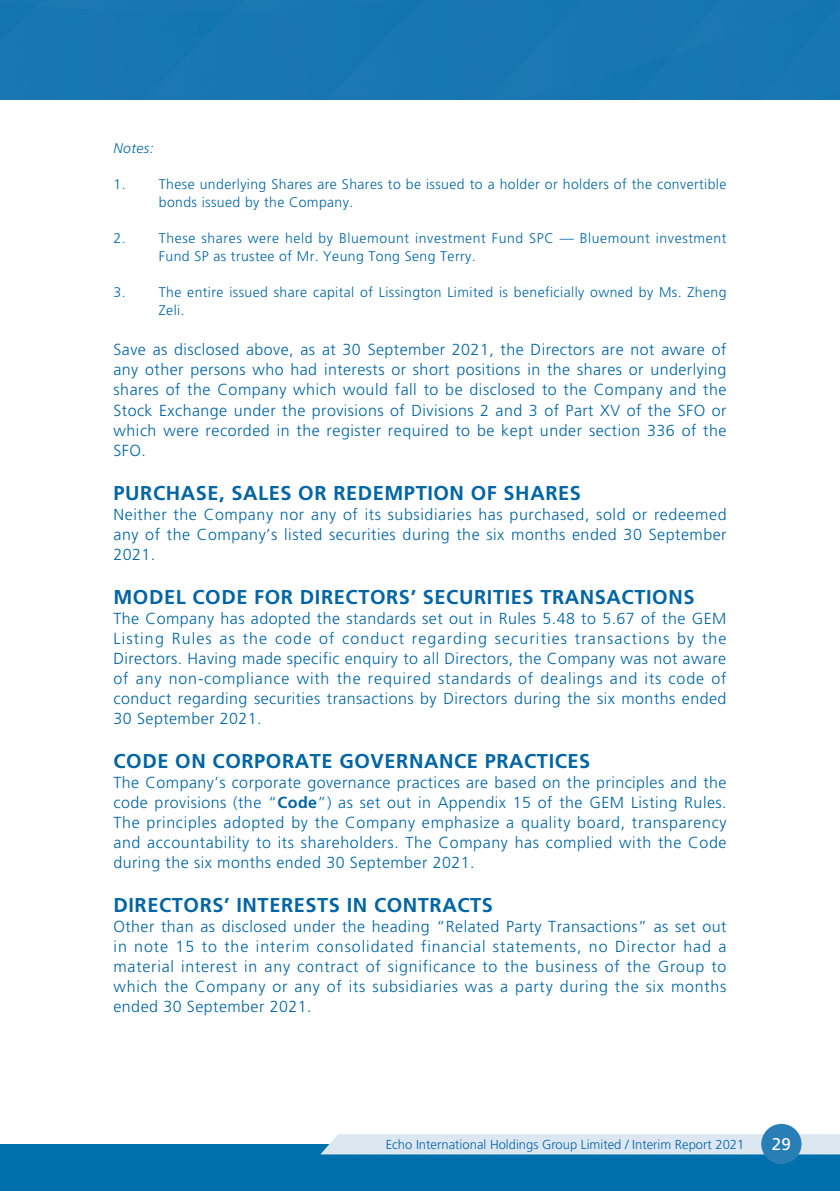
<style>
.page{position:relative;width:840px;height:1191px;background:#fff}
.page>*{position:absolute;margin:0;border:0;box-sizing:border-box;transform-origin:0 0}
._01_H1{font:700 20px "Frutiger LT Std";letter-spacing:.03em;color:#0065a4}
.t1{font:17px "Frutiger LT Std";color:#fff}
._00_txt{font:300 16px/20px "Frutiger LT Std";letter-spacing:.03em;color:#0065a4;text-align:justify}
._06_Notes{font:300 14px/18px "Frutiger LT Std";letter-spacing:.03em;color:#0065a4}
._06_Notes-2{font:italic 300 14px "Frutiger LT Std";letter-spacing:.03em;color:#0065a4}
.t2{font:300 13px "Frutiger LT Std";color:#0065a4}
.s1{font-weight:700}
</style>
<div class="page">
<img style="left:0;top:0;width:839px;height:1191px">
<div style="left:0;top:101px;width:839px;height:1043px;background:#fff"></div>
<div style="left:320px;top:1134px;width:519px;height:20px;background:#dde7f2"></div>
<div style="left:760px;top:1123px;width:41px;height:41px;background:#2a7eb6;border-radius:50%"></div>
<p class="_06_Notes-2" style="left:113px;top:140px;width:42px">Notes:</p>
<p class="_06_Notes" style="left:159px;top:176px;width:568px;text-indent:-45px">1. These underlying Shares are Shares to be issued to a holder or holders of the convertible bonds issued by the Company.</p>
<p class="_06_Notes" style="left:159px;top:230px;width:568px;text-indent:-45px">2. These shares were held by Bluemount investment Fund SPC — Bluemount investment<br>Fund SP as trustee of Mr. Yeung Tong Seng Terry.</p>
<p class="_06_Notes" style="left:159px;top:284px;width:568px;text-indent:-45px">3. The entire issued share capital of Lissington Limited is beneficially owned by Ms. Zheng<br>Zeli.</p>
<p class="_00_txt" style="left:113px;top:340px;width:614px">Save as disclosed above, as at 30 September 2021, the Directors are not aware of any other persons who had interests or short positions in the shares or underlying shares of the Company which would fall to be disclosed to the Company and the Stock Exchange under the provisions of Divisions 2 and 3 of Part XV of the SFO or which were recorded in the register required to be kept under section 336 of the SFO.</p>
<p class="_01_H1" style="left:113px;top:481px;width:468px">PURCHASE, SALES OR REDEMPTION OF SHARES</p>
<p class="_00_txt" style="left:113px;top:504px;width:614px">Neither the Company nor any of its subsidiaries has purchased, sold or redeemed any of the Company’s listed securities during the six months ended 30 September 2021.</p>
<p class="_01_H1" style="left:113px;top:585px;width:582px">MODEL CODE FOR DIRECTORS’ SECURITIES TRANSACTIONS</p>
<p class="_00_txt" style="left:113px;top:608px;width:614px">The Company has adopted the standards set out in Rules 5.48 to 5.67 of the GEM Listing Rules as the code of conduct regarding securities transactions by the Directors. Having made specific enquiry to all Directors, the Company was not aware of any non-compliance with the required standards of dealings and its code of conduct regarding securities transactions by Directors during the six months ended 30 September 2021.</p>
<p class="_01_H1" style="left:113px;top:749px;width:478px">CODE ON CORPORATE GOVERNANCE PRACTICES</p>
<p class="_00_txt" style="left:113px;top:772px;width:614px">The Company’s corporate governance practices are based on the principles and the code provisions (the “<span class="s1">Code</span>”) as set out in Appendix 15 of the GEM Listing Rules.<br>The principles adopted by the Company emphasize a quality board, transparency and accountability to its shareholders. The Company has complied with the Code during the six months ended 30 September 2021.</p>
<p class="_01_H1" style="left:113px;top:893px;width:381px">DIRECTORS’ INTERESTS IN CONTRACTS</p>
<p class="_00_txt" style="left:113px;top:916px;width:614px">Other than as disclosed under the heading “Related Party Transactions” as set out in note 15 to the interim consolidated financial statements, no Director had a material interest in any contract of significance to the business of the Group to which the Company or any of its subsidiaries was a party during the six months ended 30 September 2021.</p>
<p class="t2" style="left:385px;top:1137px;width:360px">Echo International Holdings Group Limited / Interim Report 2021</p>
<p class="t1" style="left:771px;top:1134px;width:20px">29</p>
</div>
